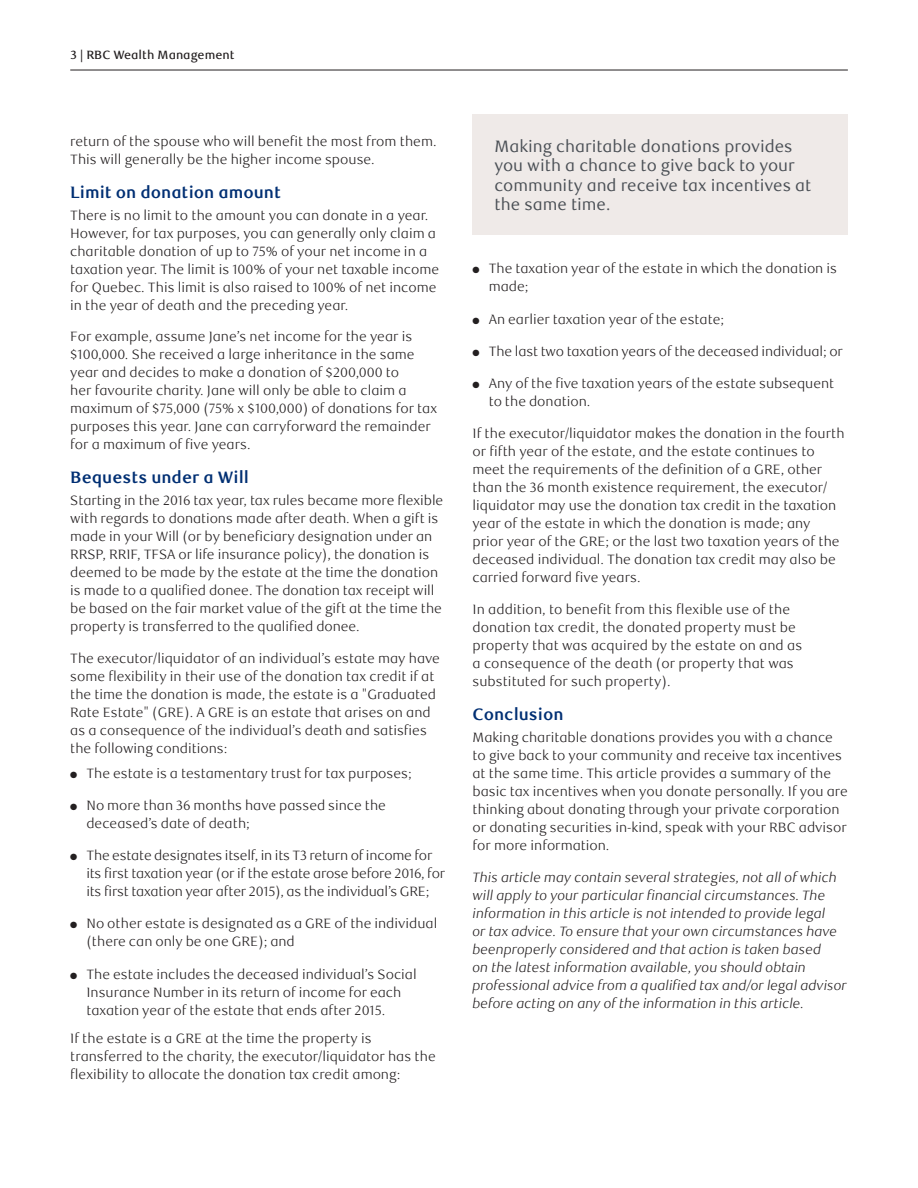
<style>
.page{position:relative;width:918px;height:1188px;background:#fff}
.page>*{position:absolute;margin:0;border:0;box-sizing:border-box;transform-origin:0 0}
.t1{font:16.5px/19.5px "RBC Text";color:#4a4f55}
._4-Text_Headline{font:700 16.5px "RBC Text";color:#002f73}
._5-Body_Copy{font:300 13.5px/18px "RBC Text";color:#231f20}
._5-Body_Copy-2{font:italic 300 13.5px/18px "RBC Text";letter-spacing:-.01em;color:#231f20}
.t2{font:500 12px "RBC Text";color:#231f20}
</style>
<div class="page">
<hr style="left:70px;top:70px;width:778px;height:1px;background:#231f20">
<div style="left:473px;top:114px;width:375px;height:121px;background:#efeae8"></div>
<p class="t2" style="left:71px;top:47px;width:165px">3 | RBC Wealth Management</p>
<p class="_5-Body_Copy" style="left:70px;top:132px;width:368px">return of the spouse who will benefit the most from them.<br>This will generally be the higher income spouse.</p>
<h2 class="_4-Text_Headline" style="left:70px;top:182px;width:212px">Limit on donation amount</h2>
<p class="_5-Body_Copy" style="left:70px;top:207px;width:371px">There is no limit to the amount you can donate in a year.<br>However, for tax purposes, you can generally only claim a charitable donation of up to 75% of your net income in a taxation year. The limit is 100% of your net taxable income for Quebec. This limit is also raised to 100% of net income in the year of death and the preceding year.</p>
<p class="_5-Body_Copy" style="left:70px;top:328px;width:368px">For example, assume Jane’s net income for the year is $100,000. She received a large inheritance in the same year and decides to make a donation of $200,000 to<br>her favourite charity. Jane will only be able to claim a maximum of $75,000 (75% x $100,000) of donations for tax purposes this year. Jane can carryforward the remainder for a maximum of five years.</p>
<h2 class="_4-Text_Headline" style="left:70px;top:468px;width:180px">Bequests under a Will</h2>
<p class="_5-Body_Copy" style="left:70px;top:492px;width:375px">Starting in the 2016 tax year, tax rules became more flexible with regards to donations made after death. When a gift is made in your Will (or by beneficiary designation under an RRSP, RRIF, TFSA or life insurance policy), the donation is deemed to be made by the estate at the time the donation is made to a qualified donee. The donation tax receipt will be based on the fair market value of the gift at the time the property is transferred to the qualified donee.</p>
<p class="_5-Body_Copy" style="left:70px;top:650px;width:371px">The executor/liquidator of an individual’s estate may have some flexibility in their use of the donation tax credit if at the time the donation is made, the estate is a "Graduated Rate Estate" (GRE). A GRE is an estate that arises on and as a consequence of the individual’s death and satisfies the following conditions:</p>
<p class="_5-Body_Copy" style="left:70px;top:764px;width:343px">● The estate is a testamentary trust for tax purposes;</p>
<p class="_5-Body_Copy" style="left:86px;top:797px;width:301px;text-indent:-16px">● No more than 36 months have passed since the deceased’s date of death;</p>
<p class="_5-Body_Copy" style="left:86px;top:847px;width:360px;text-indent:-16px">● The estate designates itself, in its T3 return of income for its first taxation year (or if the estate arose before 2016, for its first taxation year after 2015), as the individual’s GRE;</p>
<p class="_5-Body_Copy" style="left:86px;top:915px;width:352px;text-indent:-16px">● No other estate is designated as a GRE of the individual (there can only be one GRE); and</p>
<p class="_5-Body_Copy" style="left:86px;top:965px;width:332px;text-indent:-16px">● The estate includes the deceased individual’s Social<br>Insurance Number in its return of income for each taxation year of the estate that ends after 2015.</p>
<p class="_5-Body_Copy" style="left:70px;top:1030px;width:367px">If the estate is a GRE at the time the property is transferred to the charity, the executor/liquidator has the flexibility to allocate the donation tax credit among:</p>
<p class="t1" style="left:494px;top:137px;width:318px">Making charitable donations provides you with a chance to give back to your community and receive tax incentives at the same time.</p>
<p class="_5-Body_Copy" style="left:489px;top:260px;width:350px;text-indent:-16px">● The taxation year of the estate in which the donation is made;</p>
<p class="_5-Body_Copy" style="left:472px;top:310px;width:253px">● An earlier taxation year of the estate;</p>
<p class="_5-Body_Copy" style="left:472px;top:342px;width:372px">● The last two taxation years of the deceased individual; or</p>
<p class="_5-Body_Copy" style="left:489px;top:375px;width:347px;text-indent:-16px">● Any of the five taxation years of the estate subsequent to the donation.</p>
<p class="_5-Body_Copy" style="left:472px;top:424px;width:374px">If the executor/liquidator makes the donation in the fourth or fifth year of the estate, and the estate continues to meet the requirements of the definition of a GRE, other than the 36 month existence requirement, the executor/ liquidator may use the donation tax credit in the taxation year of the estate in which the donation is made; any prior year of the GRE; or the last two taxation years of the deceased individual. The donation tax credit may also be carried forward five years.</p>
<p class="_5-Body_Copy" style="left:472px;top:600px;width:331px">In addition, to benefit from this flexible use of the donation tax credit, the donated property must be property that was acquired by the estate on and as a consequence of the death (or property that was substituted for such property).</p>
<h2 class="_4-Text_Headline" style="left:472px;top:704px;width:93px">Conclusion</h2>
<p class="_5-Body_Copy" style="left:472px;top:729px;width:377px">Making charitable donations provides you with a chance to give back to your community and receive tax incentives at the same time. This article provides a summary of the basic tax incentives when you donate personally. If you are thinking about donating through your private corporation or donating securities in-kind, speak with your RBC advisor for more information.</p>
<p class="_5-Body_Copy-2" style="left:472px;top:869px;width:376px">This article may contain several strategies, not all of which will apply to your particular financial circumstances. The information in this article is not intended to provide legal<br>or tax advice. To ensure that your own circumstances have beenproperly considered and that action is taken based<br>on the latest information available, you should obtain professional advice from a qualified tax and/or legal advisor before acting on any of the information in this article.</p>
</div>
